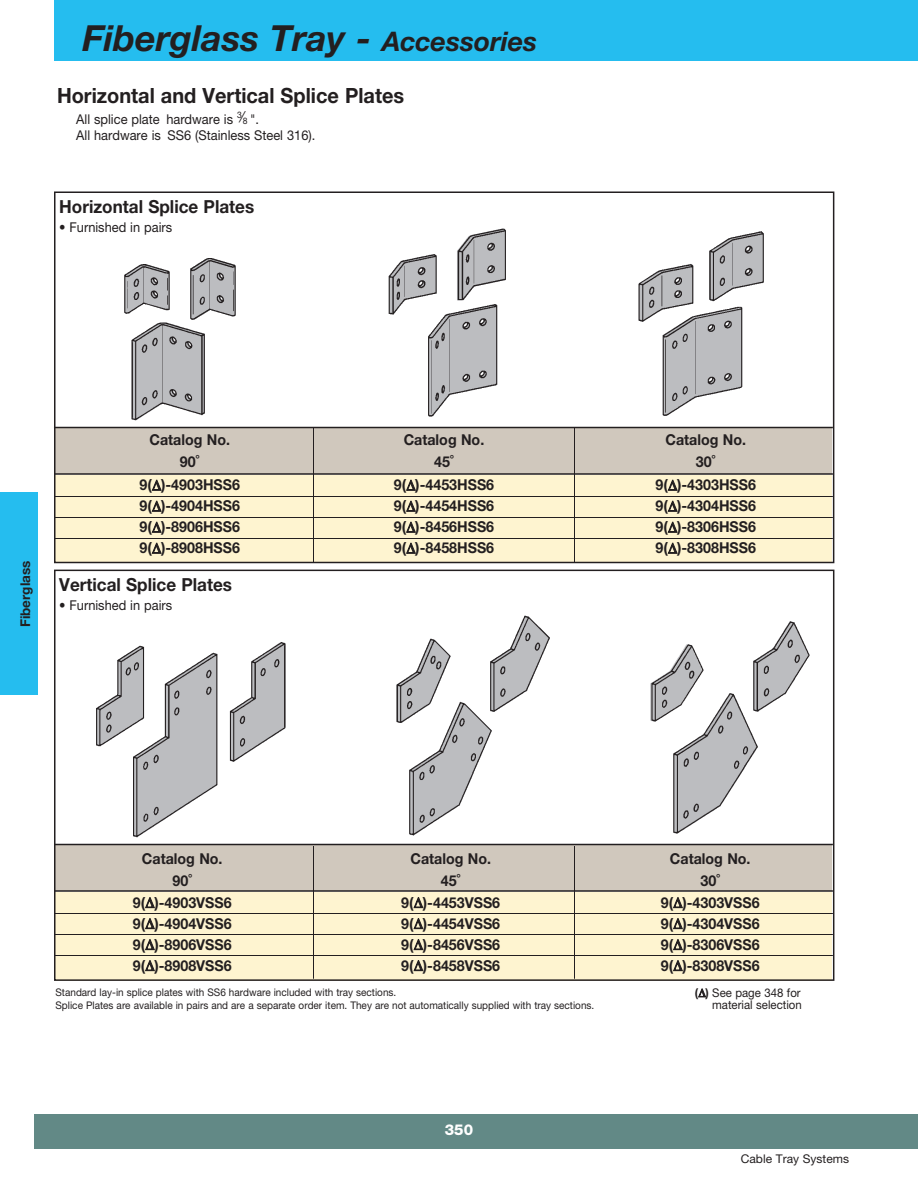
<style>
.page{position:relative;width:918px;height:1188px;background:#fff}
.page>*{position:absolute;margin:0;border:0;box-sizing:border-box;transform-origin:0 0}
.t1{font:italic 700 36px "Helvetica Neue LT Pro";color:#231f20}
.t2{font:700 21px "Helvetica Neue LT Pro";color:#231f20;scale:.95 1}
.t3{font:700 18px "Helvetica Neue LT Pro";color:#231f20;scale:.95 1}
.t4{font:700 15px "Helvetica Neue LT Pro";color:#231f20;scale:.95 1}
.t5{font:800 15px "Helvetica Neue LT Pro";color:#fff}
.t6{font:13.5px/17px "Helvetica Neue LT Pro";color:#231f20;scale:.95 1}
.t7{font:700 13.5px "Helvetica Neue LT Pro";color:#231f20}
.t8{font:12px/12px "Helvetica Neue LT Pro";color:#231f20;text-align:right;scale:.95 1}
.t9{font:12px "Helvetica Neue LT Pro";color:#231f20}
.t10{font:10.5px/12.6px "Helvetica Neue LT Pro";color:#231f20;scale:.95 1}
.s1{font-size:27px}
.s2{font-size:15px}
.s3{font-size:9px}
.s4{font-weight:700}
</style>
<div class="page">
<div style="left:34px;top:1114px;width:884px;height:35px;background:#628986"></div>
<div style="left:56px;top:845px;width:776px;height:46px;background:#d0c8bd"></div>
<div style="left:56px;top:892px;width:776px;height:89px;background:#fef4d0"></div>
<hr style="left:54px;top:890px;width:779px;height:2px;background:#231f20">
<hr style="left:54px;top:913px;width:779px;height:1px;background:#231f20">
<hr style="left:54px;top:934px;width:779px;height:1px;background:#231f20">
<hr style="left:54px;top:955px;width:779px;height:1px;background:#231f20">
<div style="left:56px;top:428px;width:776px;height:46px;background:#d0c8bd"></div>
<div style="left:56px;top:476px;width:776px;height:86px;background:#fef4d0"></div>
<div style="left:54px;top:0;width:864px;height:61px;background:#25bdef"></div>
<div style="left:0;top:493px;width:38px;height:202px;background:#25bdef"></div>
<div style="left:54px;top:191px;width:780px;height:372px;border:2px solid #231f20"></div>
<div style="left:54px;top:570px;width:780px;height:411px;border:2px solid #231f20"></div>
<img style="left:396px;top:638px;width:55px;height:85px">
<img style="left:753px;top:616px;width:82px;height:122px">
<img style="left:490px;top:615px;width:60px;height:77px">
<img style="left:276px;top:642px;width:10px;height:93px">
<img style="left:662px;top:682px;width:137px;height:162px">
<img style="left:398px;top:692px;width:134px;height:154px">
<img style="left:117px;top:645px;width:159px;height:201px">
<img style="left:709px;top:231px;width:55px;height:70px">
<img style="left:462px;top:228px;width:44px;height:70px">
<img style="left:123px;top:342px;width:94px;height:85px">
<img style="left:662px;top:301px;width:81px;height:115px">
<img style="left:638px;top:255px;width:74px;height:90px">
<img style="left:650px;top:644px;width:81px;height:101px">
<img style="left:96px;top:645px;width:91px;height:131px">
<img style="left:388px;top:245px;width:76px;height:70px">
<img style="left:123px;top:264px;width:74px;height:83px">
<img style="left:184px;top:258px;width:52px;height:84px">
<img style="left:419px;top:299px;width:112px;height:128px">
<hr style="left:54px;top:427px;width:779px;height:1px;background:#231f20">
<hr style="left:54px;top:473px;width:779px;height:2px;background:#231f20">
<hr style="left:54px;top:496px;width:779px;height:1px;background:#231f20">
<hr style="left:54px;top:517px;width:779px;height:1px;background:#231f20">
<hr style="left:54px;top:538px;width:779px;height:1px;background:#231f20">
<hr style="left:54px;top:844px;width:779px;height:1px;background:#231f20">
<hr style="left:313px;top:428px;width:1px;height:134px;background:#231f20">
<hr style="left:574px;top:428px;width:1px;height:134px;background:#231f20">
<hr style="left:313px;top:846px;width:1px;height:133px;background:#231f20">
<hr style="left:574px;top:846px;width:1px;height:133px;background:#231f20">
<h1 class="t1" style="left:82px;top:25px;width:456px">Fiberglass Tray - <span class="s1">Accessories</span></h1>
<h2 class="t2" style="left:57px;top:88px;width:367px">Horizontal and Vertical Splice Plates</h2>
<p class="t6" style="left:76px;top:112px;width:253px">All splice plate hardware is <sup>3</sup><span class="s2">⁄</span><span class="s3">8</span> ".<br>All hardware is SS6 (Stainless Steel 316).</p>
<p class="t3" style="left:59px;top:200px;width:207px">Horizontal Splice Plates</p>
<p class="t6" style="left:59px;top:220px;width:120px">• Furnished in pairs</p>
<p class="t7" style="left:20px;top:627px;width:68px;rotate:-90deg">Fiberglass</p>
<p class="t4" style="left:149px;top:434px;width:86px">Catalog No.</p>
<p class="t4" style="left:404px;top:434px;width:86px">Catalog No.</p>
<p class="t4" style="left:665px;top:434px;width:86px">Catalog No.</p>
<p class="t4" style="left:180px;top:456px;width:22px">90˚</p>
<p class="t4" style="left:434px;top:456px;width:22px">45˚</p>
<p class="t4" style="left:696px;top:456px;width:22px">30˚</p>
<p class="t4" style="left:140px;top:480px;width:107px">9( )-4903HSS6</p>
<p class="t4" style="left:394px;top:480px;width:107px">9( )-4453HSS6</p>
<p class="t4" style="left:656px;top:480px;width:107px">9( )-4303HSS6</p>
<p class="t4" style="left:140px;top:501px;width:107px">9( )-4904HSS6</p>
<p class="t4" style="left:394px;top:501px;width:107px">9( )-4454HSS6</p>
<p class="t4" style="left:656px;top:501px;width:107px">9( )-4304HSS6</p>
<p class="t4" style="left:140px;top:522px;width:107px">9( )-8906HSS6</p>
<p class="t4" style="left:394px;top:522px;width:107px">9( )-8456HSS6</p>
<p class="t4" style="left:656px;top:522px;width:107px">9( )-8306HSS6</p>
<p class="t4" style="left:140px;top:543px;width:107px">9( )-8908HSS6</p>
<p class="t4" style="left:394px;top:543px;width:107px">9( )-8458HSS6</p>
<p class="t4" style="left:656px;top:543px;width:107px">9( )-8308HSS6</p>
<p class="t3" style="left:59px;top:578px;width:183px">Vertical Splice Plates</p>
<p class="t6" style="left:59px;top:598px;width:120px">• Furnished in pairs</p>
<p class="t4" style="left:142px;top:853px;width:86px">Catalog No.</p>
<p class="t4" style="left:410px;top:853px;width:86px">Catalog No.</p>
<p class="t4" style="left:670px;top:853px;width:86px">Catalog No.</p>
<p class="t4" style="left:172px;top:875px;width:22px">90˚</p>
<p class="t4" style="left:441px;top:875px;width:22px">45˚</p>
<p class="t4" style="left:701px;top:875px;width:22px">30˚</p>
<p class="t4" style="left:133px;top:897px;width:106px">9( )-4903VSS6</p>
<p class="t4" style="left:401px;top:897px;width:106px">9( )-4453VSS6</p>
<p class="t4" style="left:661px;top:897px;width:106px">9( )-4303VSS6</p>
<p class="t4" style="left:133px;top:918px;width:106px">9( )-4904VSS6</p>
<p class="t4" style="left:401px;top:918px;width:106px">9( )-4454VSS6</p>
<p class="t4" style="left:661px;top:918px;width:106px">9( )-4304VSS6</p>
<p class="t4" style="left:133px;top:939px;width:106px">9( )-8906VSS6</p>
<p class="t4" style="left:401px;top:939px;width:106px">9( )-8456VSS6</p>
<p class="t4" style="left:661px;top:939px;width:106px">9( )-8306VSS6</p>
<p class="t4" style="left:133px;top:960px;width:106px">9( )-8908VSS6</p>
<p class="t4" style="left:401px;top:960px;width:106px">9( )-8458VSS6</p>
<p class="t4" style="left:661px;top:960px;width:106px">9( )-8308VSS6</p>
<p class="t10" style="left:56px;top:987px;width:569px">Standard lay-in splice plates with SS6 hardware included with tray sections.<br>Splice Plates are available in pairs and are a separate order item. They are not automatically supplied with tray sections.</p>
<p class="t8" style="left:695px;top:988px;width:114px"><span class="s4">( )</span> See page 348 for material selection</p>
<p class="t5" style="left:445px;top:1124px;width:30px">350</p>
<p class="t9" style="left:741px;top:1154px;width:110px">Cable Tray Systems</p>
</div>
